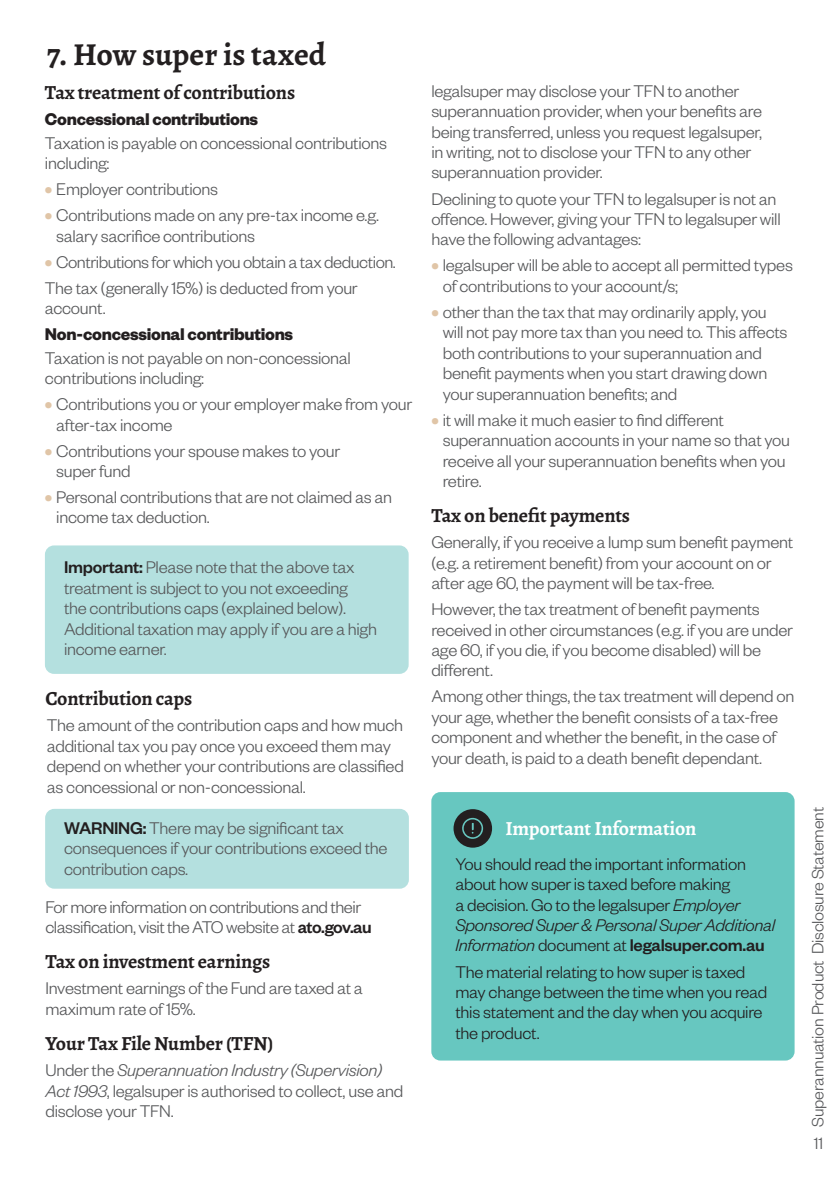
<style>
.page{position:relative;width:840px;height:1191px;background:#fff}
.page>*{position:absolute;margin:0;border:0;box-sizing:border-box;transform-origin:0 0}
.t1{font:700 32px "Alegreya";color:#231f20}
.t2{font:700 20px "Alegreya";letter-spacing:-.01em;color:#231f20}
.t3{font:700 20px "Alegreya";letter-spacing:-.01em;color:#fff}
.t4{font:300 18.6px/20.4px "Founders Grotesk";letter-spacing:-.015em;color:#57585a}
.t5{font:300 18.6px/20.4px "Founders Grotesk";letter-spacing:-.015em;color:#231f20}
.t6{font:700 18.6px "Founders Grotesk";letter-spacing:-.015em;color:#231f20}
.t7{font:300 18px "Founders Grotesk";letter-spacing:-.01em;color:#57585a}
.s1{font-weight:700;color:#e0c5a7}
.s2{font-weight:500;color:#231f20}
.s3{font-style:italic}
.s4{font-weight:500}
</style>
<div class="page">
<div style="left:45px;top:809px;width:363px;height:79px;background:#b4e0df;border-radius:9px"></div>
<div style="left:45px;top:545px;width:363px;height:129px;background:#b4e0df;border-radius:9px"></div>
<div style="left:431px;top:792px;width:363px;height:268px;background:#67c7c0;border-radius:9px"></div>
<div style="left:453px;top:809px;width:39px;height:38px;background:#231f20;border-radius:50%"></div>
<svg style="left:462px;top:817px;width:21px;height:22px"></svg>
<h1 class="t1" style="left:47px;top:33px;width:280px">7. How super is taxed</h1>
<p class="t2" style="left:45px;top:79px;width:252px">Tax treatment of contributions</p>
<p class="t6" style="left:45px;top:108px;width:215px">Concessional contributions</p>
<p class="t4" style="left:45px;top:132px;width:343px">Taxation is payable on concessional contributions including:</p>
<p class="t4" style="left:45px;top:178px;width:174px"><span class="s1">•</span> Employer contributions</p>
<p class="t4" style="left:56px;top:204px;width:324px;text-indent:-11px"><span class="s1">•</span> Contributions made on any pre-tax income e.g. salary sacrifice contributions</p>
<p class="t4" style="left:45px;top:248px;width:352px;line-height:26px"><span class="s1">•</span> Contributions for which you obtain a tax deduction.<br>The tax (generally 15%) is deducted from your</p>
<p class="t4" style="left:45px;top:297px;width:62px">account.</p>
<p class="t6" style="left:45px;top:322px;width:250px">Non-concessional contributions</p>
<p class="t4" style="left:45px;top:346px;width:307px">Taxation is not payable on non-concessional contributions including:</p>
<p class="t4" style="left:56px;top:393px;width:357px;text-indent:-11px"><span class="s1">•</span> Contributions you or your employer make from your after-tax income</p>
<p class="t4" style="left:56px;top:439px;width:285px;text-indent:-11px"><span class="s1">•</span> Contributions your spouse makes to your super fund</p>
<p class="t4" style="left:56px;top:486px;width:337px;text-indent:-11px"><span class="s1">•</span> Personal contributions that are not claimed as an income tax deduction.</p>
<p class="t4" style="left:64px;top:556px;width:314px"><span class="s2">Important:</span> Please note that the above tax treatment is subject to you not exceeding<br>the contributions caps (explained below).<br>Additional taxation may apply if you are a high income earner.</p>
<p class="t2" style="left:45px;top:685px;width:148px">Contribution caps</p>
<p class="t4" style="left:47px;top:714px;width:358px">The amount of the contribution caps and how much additional tax you pay once you exceed them may depend on whether your contributions are classified as concessional or non-concessional.</p>
<p class="t4" style="left:64px;top:817px;width:325px"><span class="s2">WARNING:</span> There may be significant tax consequences if your contributions exceed the contribution caps.</p>
<p class="t4" style="left:45px;top:895px;width:328px">For more information on contributions and their classification, visit the ATO website at <span class="s2">ato.gov.au</span></p>
<p class="t2" style="left:45px;top:948px;width:226px">Tax on investment earnings</p>
<p class="t4" style="left:45px;top:977px;width:319px">Investment earnings of the Fund are taxed at a maximum rate of 15%.</p>
<p class="t2" style="left:45px;top:1029px;width:229px">Your Tax File Number (TFN)</p>
<p class="t4" style="left:45px;top:1059px;width:359px">Under the <span class="s3">Superannuation Industry (Supervision)<br>Act 1993</span>, legalsuper is authorised to collect, use and disclose your TFN.</p>
<p class="t4" style="left:431px;top:80px;width:332px">legalsuper may disclose your TFN to another superannuation provider, when your benefits are being transferred, unless you request legalsuper, in writing, not to disclose your TFN to any other superannuation provider.</p>
<p class="t4" style="left:431px;top:187px;width:351px">Declining to quote your TFN to legalsuper is not an offence. However, giving your TFN to legalsuper will have the following advantages:</p>
<p class="t4" style="left:442px;top:254px;width:351px;text-indent:-11px"><span class="s1">•</span> legalsuper will be able to accept all permitted types of contributions to your account/s;</p>
<p class="t4" style="left:442px;top:301px;width:346px;text-indent:-11px"><span class="s1">•</span> other than the tax that may ordinarily apply, you will not pay more tax than you need to. This affects both contributions to your superannuation and benefit payments when you start drawing down your superannuation benefits; and</p>
<p class="t4" style="left:442px;top:408px;width:349px;text-indent:-11px"><span class="s1">•</span> it will make it much easier to find different superannuation accounts in your name so that you receive all your superannuation benefits when you retire.</p>
<p class="t2" style="left:431px;top:502px;width:200px">Tax on benefit payments</p>
<p class="t4" style="left:431px;top:531px;width:363px">Generally, if you receive a lump sum benefit payment (e.g. a retirement benefit) from your account on or after age 60, the payment will be tax-free.</p>
<p class="t4" style="left:431px;top:598px;width:363px">However, the tax treatment of benefit payments received in other circumstances (e.g. if you are under age 60, if you die, if you become disabled) will be different.</p>
<p class="t4" style="left:431px;top:685px;width:364px">Among other things, the tax treatment will depend on your age, whether the benefit consists of a tax-free component and whether the benefit, in the case of your death, is paid to a death benefit dependant.</p>
<p class="t3" style="left:505px;top:814px;width:192px">Important Information</p>
<p class="t5" style="left:455px;top:852px;width:321px">You should read the important information about how super is taxed before making<br>a decision. Go to the legalsuper <span class="s3">Employer Sponsored Super &amp; Personal Super Additional Information</span> document at <span class="s4">legalsuper.com.au</span></p>
<p class="t5" style="left:455px;top:960px;width:313px">The material relating to how super is taxed may change between the time when you read this statement and the day when you acquire the product.</p>
<p class="t7" style="left:806px;top:1126px;width:321px;rotate:-90deg">Superannuation Product Disclosure Statement</p>
<p class="t7" style="left:813px;top:1132px;width:11px">11</p>
</div>
